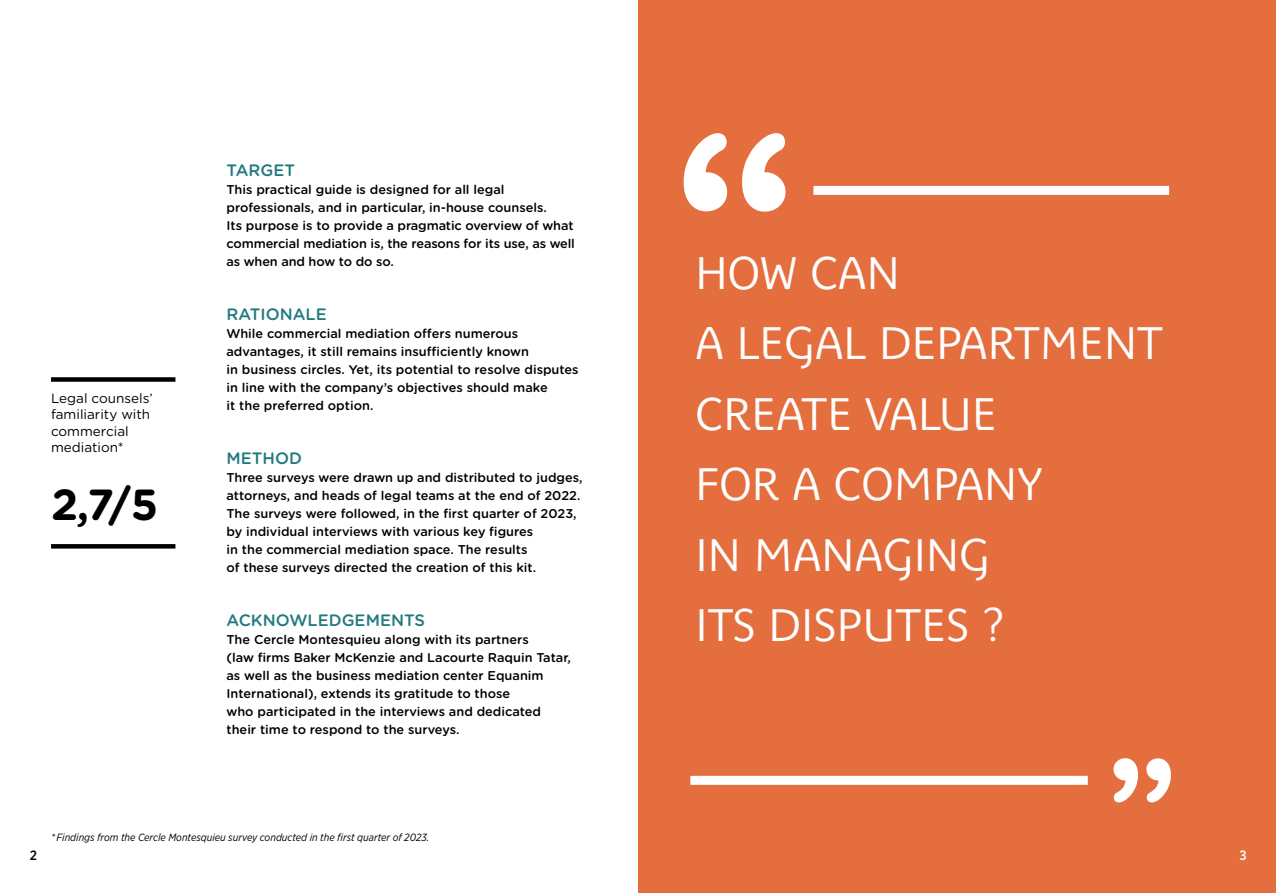
<style>
.page{position:relative;width:1276px;height:893px;background:#fff}
.page>*{position:absolute;margin:0;border:0;box-sizing:border-box;transform-origin:0 0}
.t1{font:45px/70.5px "Parisine Plus Std Gris";letter-spacing:.005em;color:#fff}
.t2{font:700 43.5px "Gotham Rounded";color:#000}
.t3{font:500 16.5px "Gotham Rounded";color:#227a80}
.t4{font:13.5px/16.2px "Gotham Rounded";color:#000}
.t5{font:500 13.5px "Gotham Narrow";color:#000}
.t6{font:500 13.5px "Gotham Narrow";color:#fff}
.t7{font:500 12.75px/18px "Gotham Rounded";color:#000}
.t8{font:italic 10.5px "Gotham Narrow";color:#000}
</style>
<div class="page">
<div style="left:638px;top:0;width:638px;height:893px;background:#e46e3d"></div>
<div style="left:51px;top:377px;width:124px;height:5px;background:#000"></div>
<div style="left:51px;top:544px;width:124px;height:5px;background:#000"></div>
<svg style="left:683px;top:133px;width:102px;height:79px"></svg>
<svg style="left:1113px;top:758px;width:58px;height:44px"></svg>
<div style="left:813px;top:186px;width:356px;height:9px;background:#fff"></div>
<div style="left:690px;top:776px;width:397px;height:9px;background:#fff"></div>
<p class="t4" style="left:51px;top:390px;width:103px">Legal counsels’ familiarity with commercial mediation*</p>
<h2 class="t2" style="left:51px;top:473px;width:109px">2,7 /5</h2>
<p class="t3" style="left:226px;top:158px;width:70px">TARGET</p>
<p class="t7" style="left:226px;top:179px;width:350px">This practical guide is designed for all legal professionals, and in particular, in-house counsels.<br>Its purpose is to provide a pragmatic overview of what commercial mediation is, the reasons for its use, as well as when and how to do so.</p>
<p class="t3" style="left:226px;top:302px;width:102px">RATIONALE</p>
<p class="t7" style="left:226px;top:323px;width:354px">While commercial mediation offers numerous advantages, it still remains insufficiently known<br>in business circles. Yet, its potential to resolve disputes in line with the company’s objectives should make<br>it the preferred option.</p>
<p class="t3" style="left:226px;top:446px;width:77px">METHOD</p>
<p class="t7" style="left:226px;top:467px;width:358px">Three surveys were drawn up and distributed to judges, attorneys, and heads of legal teams at the end of 2022.<br>The surveys were followed, in the first quarter of 2023, by individual interviews with various key figures<br>in the commercial mediation space. The results<br>of these surveys directed the creation of this kit.</p>
<p class="t3" style="left:226px;top:608px;width:200px">ACKNOWLEDGEMENTS</p>
<p class="t7" style="left:226px;top:629px;width:346px">The Cercle Montesquieu along with its partners<br>(law firms Baker McKenzie and Lacourte Raquin Tatar, as well as the business mediation center Equanim International), extends its gratitude to those<br>who participated in the interviews and dedicated their time to respond to the surveys.</p>
<p class="t8" style="left:51px;top:831px;width:380px">* Findings from the Cercle Montesquieu survey conducted in the first quarter of 2023.</p>
<h1 class="t1" style="left:695px;top:238px;width:469px">HOW CAN<br>A LEGAL DEPARTMENT<br>CREATE VALUE<br>FOR A COMPANY<br>IN MANAGING<br>ITS DISPUTES ?</h1>
<p class="t5" style="left:30px;top:846px;width:9px">2</p>
<p class="t6" style="left:1239px;top:846px;width:9px">3</p>
</div>
